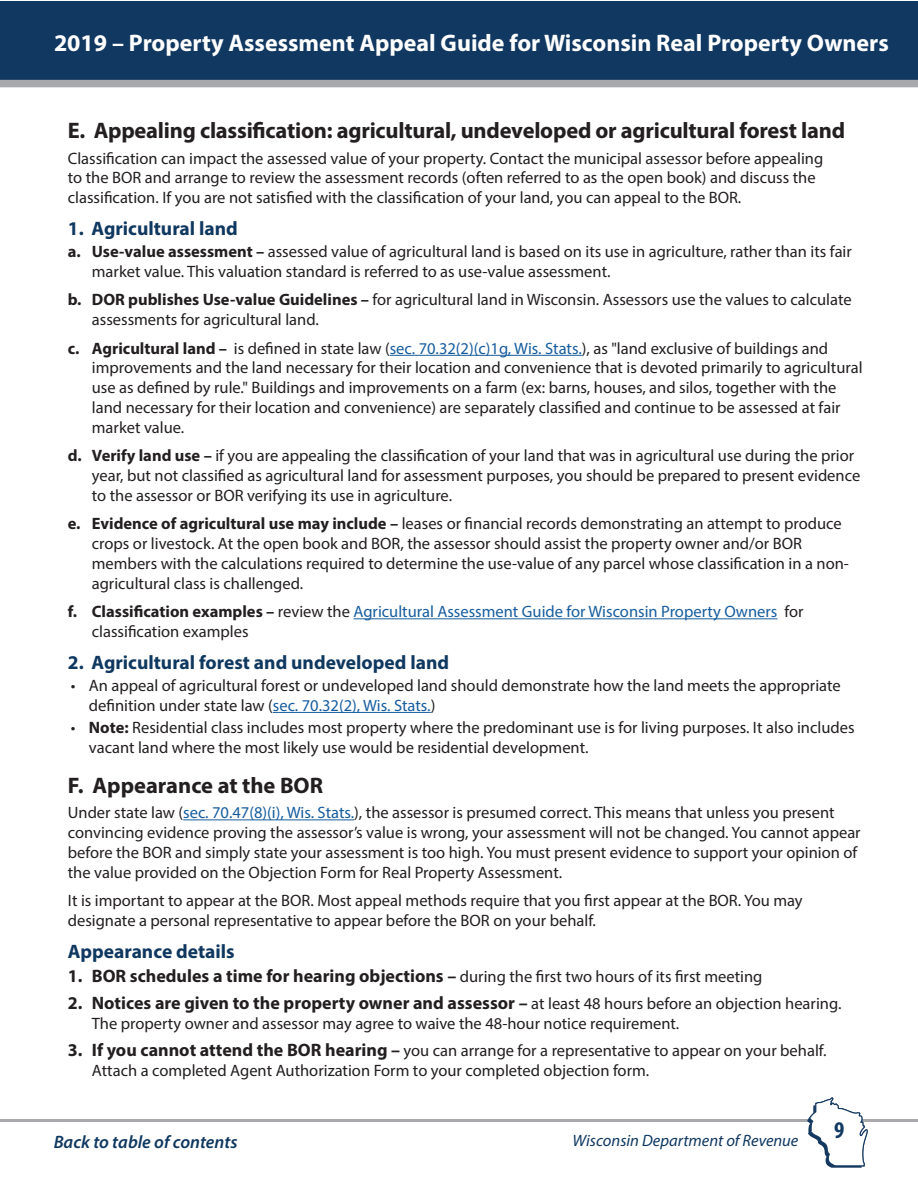
<style>
.page{position:relative;width:918px;height:1188px;background:#fff}
.page>*{position:absolute;margin:0;border:0;box-sizing:border-box;transform-origin:0 0}
.t1{font:700 24px "Myriad Pro";color:#fff}
.t2{font:700 condensed 24px "Myriad Pro";color:#113861}
.Heading_15_pt_Bold{font:700 22.5px "Myriad Pro";letter-spacing:-.01em;color:#231f20}
.Heading_13_point_bol{font:700 19.5px "Myriad Pro";color:#0f3860}
._1_numbered_list{font:700 18px "Myriad Pro";color:#231f20}
.t3{font:italic 600 18px "Myriad Pro";color:#0f3860}
._1_numbered_list-2{font:16.5px/19.8px "Myriad Pro";color:#231f20}
.Bullet_list{font:16.5px/19.8px "Myriad Pro";color:#231f20}
._1_numbered_list-3{font:16.5px/19.8px "Myriad Pro";color:#175d9e}
.t4{font:italic 16.5px "Myriad Pro";color:#0f3860}
.s1{font-weight:700}
.s2{color:#175d9e}
.s3{font-weight:700;color:#231f20}
.s4{color:#231f20}
.s5{font-weight:400;font-size:16.5px}
.s6{font-weight:700;font-size:18px}
</style>
<div class="page">
<div style="left:1px;top:1px;width:917px;height:86px;background:#113861"></div>
<div style="left:0;top:80px;width:918px;height:7px;background:#a8a9ad"></div>
<hr style="left:0;top:1119px;width:918px;height:3px;background:#a8a9ad">
<svg style="left:807px;top:1097px;width:61px;height:71px"></svg>
<hr style="left:390px;top:355px;width:192px;height:1px;background:#175d9e">
<hr style="left:354px;top:618px;width:423px;height:1px;background:#175d9e">
<hr style="left:273px;top:712px;width:158px;height:1px;background:#175d9e">
<hr style="left:183px;top:819px;width:171px;height:1px;background:#175d9e">
<h1 class="t1" style="left:54px;top:28px;width:836px">2019 – Property Assessment Appeal Guide for Wisconsin Real Property Owners</h1>
<p class="Heading_15_pt_Bold" style="left:68px;top:116px;width:779px">E. Appealing classification: agricultural, undeveloped or agricultural forest land</p>
<p class="_1_numbered_list-2" style="left:68px;top:148px;width:757px">Classification can impact the assessed value of your property. Contact the municipal assessor before appealing to the BOR and arrange to review the assessment records (often referred to as the open book) and discuss the classification. If you are not satisfied with the classification of your land, you can appeal to the BOR.</p>
<p class="Heading_13_point_bol" style="left:68px;top:216px;width:171px">1. Agricultural land</p>
<p class="_1_numbered_list-2" style="left:92px;top:241px;width:762px;text-indent:-24px"><span class="s1">a. Use-value assessment –</span> assessed value of agricultural land is based on its use in agriculture, rather than its fair market value. This valuation standard is referred to as use-value assessment.</p>
<p class="_1_numbered_list-2" style="left:92px;top:290px;width:761px;text-indent:-24px"><span class="s1">b. DOR publishes Use-value Guidelines –</span> for agricultural land in Wisconsin. Assessors use the values to calculate assessments for agricultural land.</p>
<p class="_1_numbered_list-2" style="left:92px;top:338px;width:772px;text-indent:-24px"><span class="s1">c. Agricultural land –</span> is defined in state law (<span class="s2">sec. 70.32(2)(c)1g, Wis. Stats.</span>), as "land exclusive of buildings and improvements and the land necessary for their location and convenience that is devoted primarily to agricultural use as defined by rule." Buildings and improvements on a farm (ex: barns, houses, and silos, together with the land necessary for their location and convenience) are separately classified and continue to be assessed at fair market value.</p>
<p class="_1_numbered_list-2" style="left:92px;top:446px;width:770px;text-indent:-24px"><span class="s1">d. Verify land use –</span> if you are appealing the classification of your land that was in agricultural use during the prior year, but not classified as agricultural land for assessment purposes, you should be prepared to present evidence to the assessor or BOR verifying its use in agriculture.</p>
<p class="_1_numbered_list-2" style="left:92px;top:514px;width:759px;text-indent:-24px"><span class="s1">e. Evidence of agricultural use may include –</span> leases or financial records demonstrating an attempt to produce crops or livestock. At the open book and BOR, the assessor should assist the property owner and/or BOR members with the calculations required to determine the use-value of any parcel whose classification in a non&shy;agricultural class is challenged.</p>
<p class="_1_numbered_list-3" style="left:92px;top:601px;width:713px;text-indent:-24px"><span class="s3">f. Classification examples –</span> <span class="s4">review the</span> Agricultural Assessment Guide for Wisconsin Property Owners <span class="s4">for classification examples</span></p>
<p class="Heading_13_point_bol" style="left:68px;top:650px;width:383px">2. Agricultural forest and undeveloped land</p>
<p class="Bullet_list" style="left:89px;top:675px;width:753px;text-indent:-18px">• An appeal of agricultural forest or undeveloped land should demonstrate how the land meets the appropriate definition under state law (<span class="s2">sec. 70.32(2), Wis. Stats.</span>)</p>
<p class="Bullet_list" style="left:89px;top:717px;width:767px;text-indent:-18px">• <span class="s1">Note:</span> Residential class includes most property where the predominant use is for living purposes. It also includes vacant land where the most likely use would be residential development.</p>
<p class="Heading_15_pt_Bold" style="left:68px;top:771px;width:257px">F. Appearance at the BOR</p>
<p class="_1_numbered_list-2" style="left:68px;top:803px;width:794px">Under state law (<span class="s2">sec. 70.47(8)(i), Wis. Stats.</span>), the assessor is presumed correct. This means that unless you present convincing evidence proving the assessor’s value is wrong, your assessment will not be changed. You cannot appear before the BOR and simply state your assessment is too high. You must present evidence to support your opinion of the value provided on the Objection Form for Real Property Assessment.</p>
<p class="_1_numbered_list-2" style="left:68px;top:890px;width:736px">It is important to appear at the BOR. Most appeal methods require that you first appear at the BOR. You may designate a personal representative to appear before the BOR on your behalf.</p>
<p class="Heading_13_point_bol" style="left:68px;top:939px;width:168px">Appearance details</p>
<p class="_1_numbered_list" style="left:68px;top:964px;width:696px">1. BOR schedules a time for hearing objections – <span class="s5">during the first two hours of its first meeting</span></p>
<p class="_1_numbered_list" style="left:68px;top:991px;width:774px">2. Notices are given to the property owner and assessor – <span class="s5">at least 48 hours before an objection hearing.</span></p>
<p class="_1_numbered_list-2" style="left:92px;top:1013px;width:588px">The property owner and assessor may agree to waive the 48-hour notice requirement.</p>
<p class="_1_numbered_list-2" style="left:92px;top:1040px;width:735px;text-indent:-24px"><span class="s6">3. If you cannot attend the BOR hearing –</span> you can arrange for a representative to appear on your behalf.<br>Attach a completed Agent Authorization Form to your completed objection form.</p>
<p class="t3" style="left:54px;top:1130px;width:185px">Back to table of contents</p>
<p class="t4" style="left:573px;top:1130px;width:227px">Wisconsin Department of Revenue</p>
<h1 class="t2" style="left:834px;top:1115px;width:12px">9</h1>
</div>
